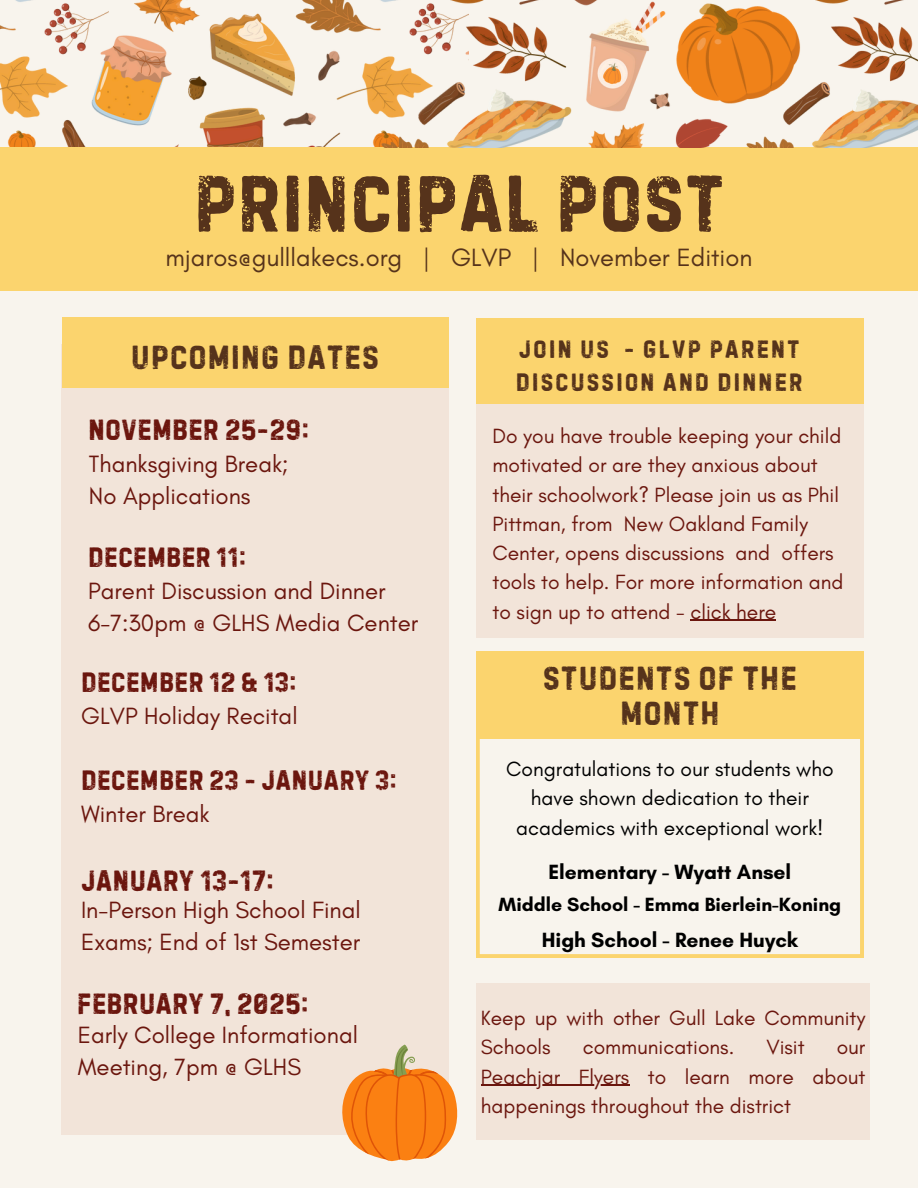
<style>
.page{position:relative;width:918px;height:1188px;background:#f8f4ed}
.page>*{position:absolute;margin:0;border:0;box-sizing:border-box;transform-origin:0 0}
.t1{font:86.1px "Handelson Six";color:#56331b}
.t2{font:36px/34.8px "Handelson Six";letter-spacing:.02em;color:#56331b;text-align:center}
.t3{font:31.5px "Handelson Six";color:#6b160e}
.t4{font:30px "Handelson Six";color:#6b160e}
.t5{font:27px/32.7px "Handelson Six";letter-spacing:.065em;color:#56331b}
.t6{font:25.5px "Glacial Indifference";color:#56331b}
.t7{font:24px/31.5px "Glacial Indifference";color:#6b160e}
.t8{font:21px/29.2px "Glacial Indifference";color:#6b160e}
.t9{font:21px/29.2px "Glacial Indifference";color:#000;text-align:center}
.t10{font:700 21px "Glacial Indifference";color:#000}
.t11{font:700 19.5px "Glacial Indifference";color:#000}
</style>
<div class="page">
<img style="left:0;top:0;width:306px;height:148px">
<div style="left:0;top:148px;width:918px;height:143px;background:#fbd46e"></div>
<div style="left:62px;top:344px;width:387px;height:791px;background:#f2e4d9"></div>
<div style="left:62px;top:318px;width:387px;height:70px;background:#fbd46e"></div>
<div style="left:476px;top:983px;width:394px;height:157px;background:#f2e4d9"></div>
<hr style="left:481px;top:1085px;width:148px;height:1px;background:#6b160e">
<svg style="left:476px;top:739px;width:387px;height:218px"></svg>
<div style="left:476px;top:353px;width:387px;height:285px;background:#f2e4d9"></div>
<div style="left:476px;top:318px;width:387px;height:86px;background:#fbd46e"></div>
<img style="left:306px;top:0;width:612px;height:148px">
<svg style="left:342px;top:1045px;width:116px;height:117px"></svg>
<hr style="left:691px;top:620px;width:85px;height:1px;background:#6b160e">
<div style="left:476px;top:652px;width:387px;height:87px;background:#fbd46e"></div>
<h2 class="t1" style="left:193px;top:153px;width:533px">PRINCIPAL POST</h2>
<p class="t6" style="left:166px;top:242px;width:588px">mjaros@gulllakecs.org | GLVP | November Edition</p>
<p class="t2" style="left:131px;top:339px;width:250px">UPCOMING DATES</p>
<p class="t3" style="left:88px;top:411px;width:223px">NOVEMBER 25-29:</p>
<h5 class="t7" style="left:89px;top:448px;width:201px">Thanksgiving Break;</h5>
<p class="t7" style="left:89px;top:480px;width:163px">No Applications</p>
<p class="t4" style="left:88px;top:540px;width:160px">DECEMBER 11:</p>
<p class="t7" style="left:88px;top:575px;width:299px">Parent Discussion and Dinner</p>
<h2 class="t7" style="left:88px;top:607px;width:332px">6-7:30pm @ GLHS Media Center</h2>
<p class="t4" style="left:81px;top:665px;width:217px">DECEMBER 12 &amp; 13:</p>
<h5 class="t7" style="left:81px;top:700px;width:218px">GLVP Holiday Recital</h5>
<h4 class="t4" style="left:81px;top:763px;width:317px">DECEMBER 23 - JANUARY 3:</h4>
<p class="t7" style="left:81px;top:798px;width:130px">Winter Break</p>
<p class="t3" style="left:81px;top:862px;width:195px">JANUARY 13-17:</p>
<p class="t7" style="left:81px;top:894px;width:281px">In-Person High School Final</p>
<p class="t7" style="left:81px;top:926px;width:281px">Exams; End of 1st Semester</p>
<h6 class="t3" style="left:77px;top:985px;width:233px">FEBRUARY 7, 2025:</h6>
<p class="t7" style="left:78px;top:1019px;width:282px">Early College Informational<br>Meeting, 7pm @ GLHS</p>
<p class="t5" style="left:516px;top:332px;width:288px">JOIN US - GLVP PARENT<br>DISCUSSION AND DINNER</p>
<p class="t8" style="left:492px;top:421px;width:353px">Do you have trouble keeping your child motivated or are they anxious about their schoolwork? Please join us as Phil Pittman, from New Oakland Family Center, opens discussions and offers tools to help. For more information and to sign up to attend - click here</p>
<p class="t2" style="left:543px;top:660px;width:256px">STUDENTS OF THE<br>MONTH</p>
<h5 class="t9" style="left:506px;top:754px;width:329px">Congratulations to our students who have shown dedication to their academics with exceptional work!</h5>
<p class="t10" style="left:548px;top:859px;width:244px">Elementary - Wyatt Ansel</p>
<p class="t11" style="left:499px;top:893px;width:344px">Middle School - Emma Bierlein-Koning</p>
<p class="t10" style="left:542px;top:927px;width:258px">High School - Renee Huyck</p>
<p class="t8" style="left:481px;top:1003px;width:386px">Keep up with other Gull Lake Community<br>Schools</p>
<p class="t8" style="left:583px;top:1032px;width:153px">communications.</p>
<p class="t8" style="left:766px;top:1032px;width:40px">Visit</p>
<p class="t8" style="left:837px;top:1032px;width:30px">our</p>
<h1 class="t8" style="left:481px;top:1062px;width:386px">Peachjar Flyers to learn more about happenings throughout the district</h1>
</div>
